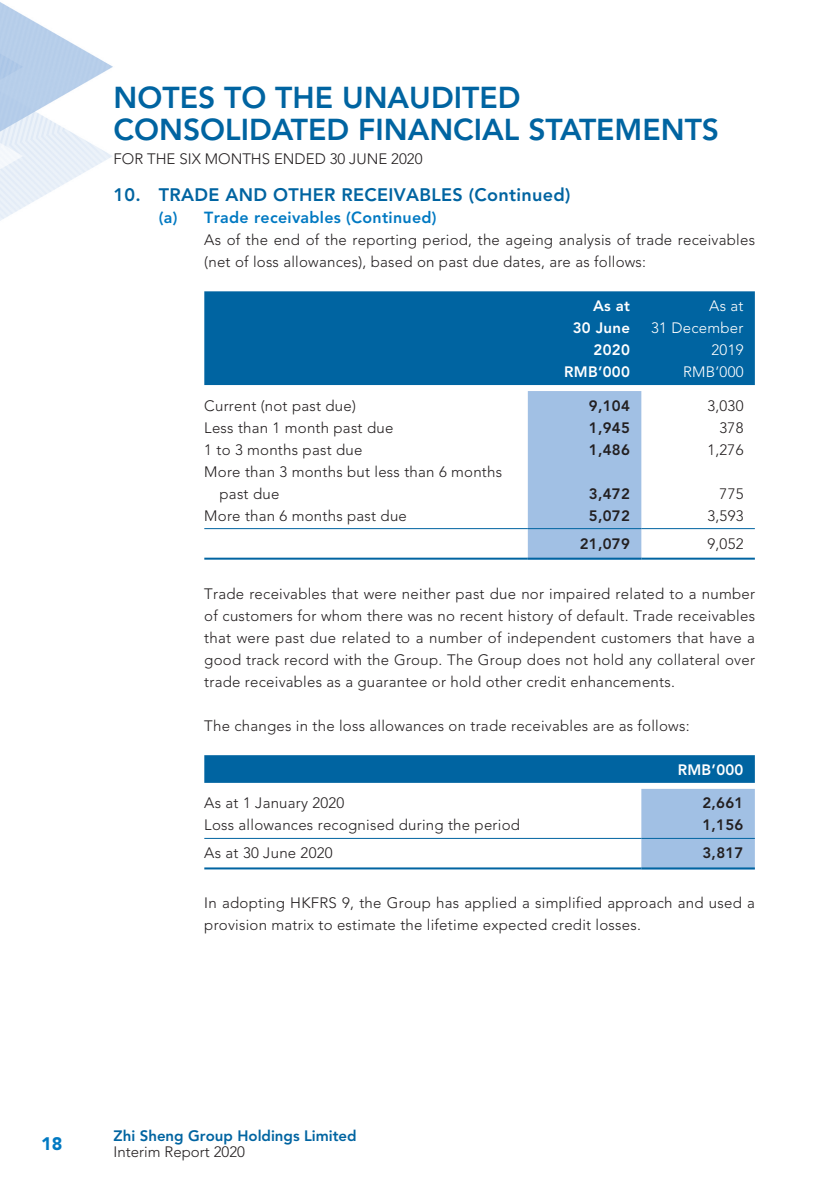
<style>
.page{position:relative;width:840px;height:1191px;background:#fff}
.page>*{position:absolute;margin:0;border:0;box-sizing:border-box;transform-origin:0 0}
.t1{font:800 30px/32px "Avenir LT Std";color:#0064a1}
.t2{font:800 18px "Avenir LT Std";letter-spacing:.02em;color:#0064a1}
.t3{font:900 18px "Avenir LT Std";color:#0079c2}
.t4{font:800 16px "Avenir LT Std";letter-spacing:.02em;color:#0079c2}
.t5{font:300 15px/22px "Avenir LT Std";letter-spacing:.015em;color:#231f20}
.t6{font:800 15px "Avenir LT Std";letter-spacing:.02em;color:#231f20}
.t7{font:800 15px "Avenir LT Std";color:#0064a1}
.t8{font:800 15px/22px "Avenir LT Std";letter-spacing:.02em;color:#fff;text-align:right}
.t9{font:300 15px/22px "Avenir LT Std";letter-spacing:.015em;color:#fff;text-align:right}
</style>
<div class="page">
<img style="left:0;top:2px;width:755px;height:868px">
<div style="left:204px;top:291px;width:550px;height:94px;background:#0064a1"></div>
<div style="left:527px;top:391px;width:114px;height:166px;background:#a1c0e4"></div>
<hr style="left:204px;top:528px;width:323px;height:1px;background:#0064a1">
<hr style="left:527px;top:528px;width:114px;height:1px;background:#0064a1">
<hr style="left:641px;top:528px;width:113px;height:1px;background:#0064a1">
<hr style="left:204px;top:557px;width:323px;height:2px;background:#0064a1">
<hr style="left:527px;top:557px;width:114px;height:2px;background:#0064a1">
<hr style="left:641px;top:557px;width:113px;height:2px;background:#0064a1">
<svg style="left:204px;top:755px;width:550px;height:28px;background:#0265a2"></svg>
<div style="left:641px;top:789px;width:113px;height:78px;background:#a1c0e4"></div>
<hr style="left:204px;top:838px;width:437px;height:1px;background:#0064a1">
<hr style="left:641px;top:838px;width:113px;height:1px;background:#0064a1">
<hr style="left:204px;top:867px;width:437px;height:2px;background:#0064a1">
<hr style="left:641px;top:867px;width:113px;height:2px;background:#0064a1">
<h1 class="t1" style="left:113px;top:81px;width:606px">NOTES TO THE UNAUDITED<br>CONSOLIDATED FINANCIAL STATEMENTS</h1>
<p class="t5" style="left:113px;top:148px;width:310px">FOR THE SIX MONTHS ENDED 30 JUNE 2020</p>
<p class="t2" style="left:113px;top:184px;width:458px">10. TRADE AND OTHER RECEIVABLES (Continued)</p>
<p class="t4" style="left:159px;top:208px;width:279px">(a) Trade receivables (Continued)</p>
<p class="t5" style="left:204px;top:229px;width:552px">As of the end of the reporting period, the ageing analysis of trade receivables (net of loss allowances), based on past due dates, are as follows:</p>
<p class="t8" style="left:572px;top:295px;width:59px">As at<br>30 June<br>2020</p>
<p class="t9" style="left:651px;top:295px;width:94px">As at<br>31 December<br>2019</p>
<p class="t8" style="left:564px;top:361px;width:67px">RMB’000</p>
<p class="t9" style="left:682px;top:361px;width:62px">RMB’000</p>
<p class="t5" style="left:204px;top:394px;width:153px">Current (not past due)</p>
<p class="t6" style="left:588px;top:396px;width:43px">9,104</p>
<p class="t5" style="left:707px;top:394px;width:38px">3,030</p>
<p class="t5" style="left:204px;top:416px;width:190px">Less than 1 month past due</p>
<p class="t6" style="left:588px;top:418px;width:43px">1,945</p>
<p class="t5" style="left:719px;top:416px;width:25px">378</p>
<p class="t5" style="left:204px;top:438px;width:159px">1 to 3 months past due</p>
<p class="t6" style="left:588px;top:440px;width:43px">1,486</p>
<p class="t5" style="left:707px;top:438px;width:38px">1,276</p>
<p class="t5" style="left:219px;top:460px;width:284px;text-indent:-15px">More than 3 months but less than 6 months past due</p>
<p class="t6" style="left:588px;top:484px;width:43px">3,472</p>
<p class="t5" style="left:719px;top:482px;width:25px">775</p>
<p class="t5" style="left:204px;top:504px;width:204px">More than 6 months past due</p>
<p class="t6" style="left:588px;top:506px;width:43px">5,072</p>
<p class="t5" style="left:707px;top:504px;width:38px">3,593</p>
<p class="t6" style="left:579px;top:534px;width:52px">21,079</p>
<p class="t5" style="left:707px;top:532px;width:38px">9,052</p>
<p class="t5" style="left:204px;top:582px;width:552px;text-align:justify">Trade receivables that were neither past due nor impaired related to a number of customers for whom there was no recent history of default. Trade receivables that were past due related to a number of independent customers that have a good track record with the Group. The Group does not hold any collateral over trade receivables as a guarantee or hold other credit enhancements.</p>
<p class="t5" style="left:204px;top:714px;width:486px">The changes in the loss allowances on trade receivables are as follows:</p>
<p class="t8" style="left:677px;top:758px;width:67px">RMB’000</p>
<p class="t5" style="left:204px;top:792px;width:141px">As at 1 January 2020</p>
<p class="t6" style="left:702px;top:794px;width:43px">2,661</p>
<p class="t5" style="left:204px;top:814px;width:317px">Loss allowances recognised during the period</p>
<p class="t6" style="left:702px;top:816px;width:43px">1,156</p>
<p class="t5" style="left:204px;top:842px;width:130px">As at 30 June 2020</p>
<p class="t6" style="left:702px;top:844px;width:43px">3,817</p>
<p class="t5" style="left:204px;top:892px;width:552px">In adopting HKFRS 9, the Group has applied a simplified approach and used a provision matrix to estimate the lifetime expected credit losses.</p>
<p class="t3" style="left:41px;top:1132px;width:23px">18</p>
<p class="t7" style="left:114px;top:1126px;width:244px">Zhi Sheng Group Holdings Limited</p>
<p class="t5" style="left:114px;top:1140px;width:133px">Interim Report 2020</p>
</div>
